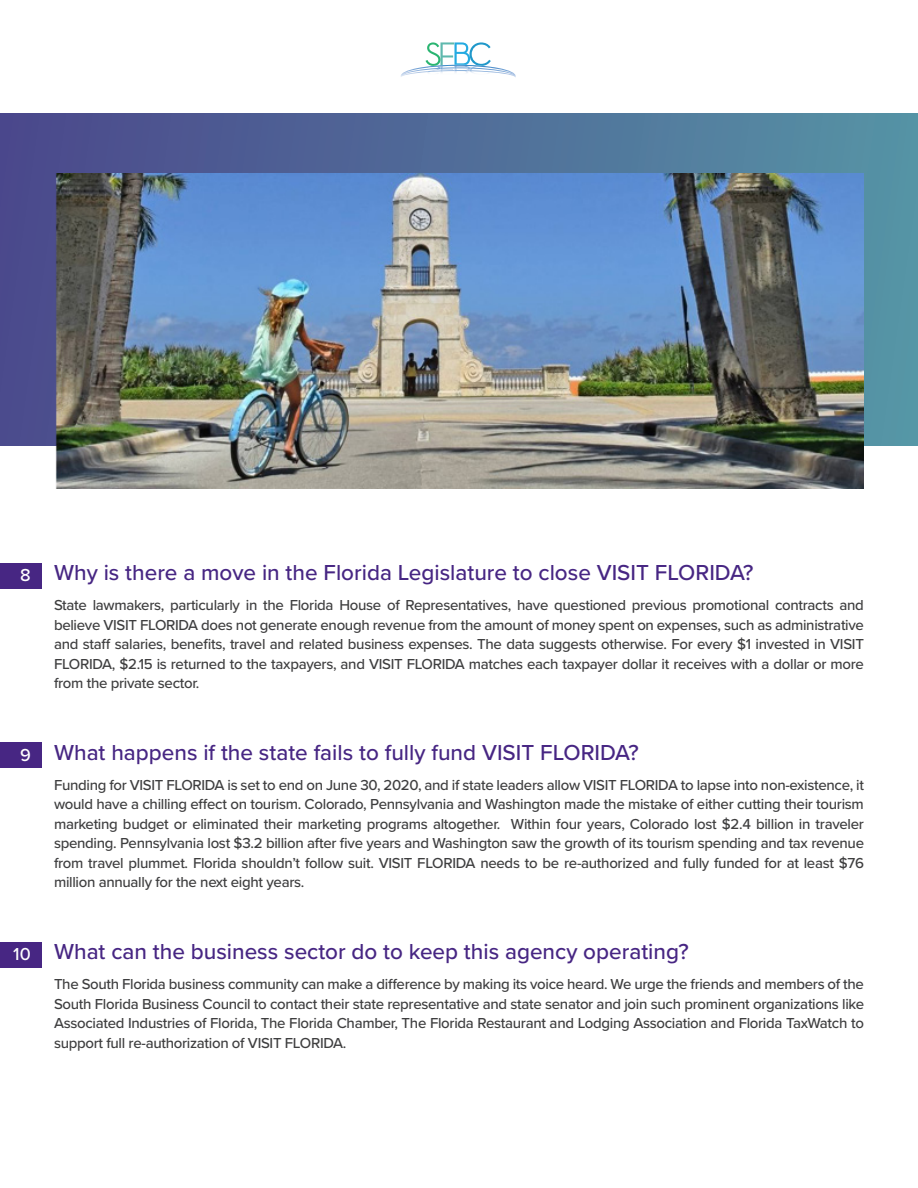
<style>
.page{position:relative;width:918px;height:1188px;background:#fff}
.page>*{position:absolute;margin:0;border:0;box-sizing:border-box;transform-origin:0 0}
.t1{font:500 22.5px "Proxima Nova";color:#472683}
.t2{font:500 18px "Proxima Nova";color:#fff}
.t3{font:500 15px/19.5px "Proxima Nova";letter-spacing:-.02em;color:#3e3e3f;text-align:justify}
</style>
<div class="page">
<div style="left:0;top:113px;width:918px;height:333px;background:linear-gradient(to right,#4b488d,#5693a6)"></div>
<img style="left:401px;top:66px;width:115px;height:11px">
<svg style="left:426px;top:42px;width:65px;height:33px"></svg>
<img style="left:54px;top:174px;width:810px;height:315px">
<div style="left:0;top:563px;width:42px;height:25px;background:#472683"></div>
<div style="left:0;top:742px;width:42px;height:26px;background:#472683"></div>
<div style="left:0;top:942px;width:42px;height:26px;background:#472683"></div>
<p class="t2" style="left:20px;top:562px;width:12px">8</p>
<p class="t1" style="left:54px;top:556px;width:701px">Why is there a move in the Florida Legislature to close VISIT FLORIDA?</p>
<p class="t3" style="left:54px;top:595px;width:812px">State lawmakers, particularly in the Florida House of Representatives, have questioned previous promotional contracts and believe VISIT FLORIDA does not generate enough revenue from the amount of money spent on expenses, such as administrative and staff salaries, benefits, travel and related business expenses. The data suggests otherwise. For every $1 invested in VISIT FLORIDA, $2.15 is returned to the taxpayers, and VISIT FLORIDA matches each taxpayer dollar it receives with a dollar or more from the private sector.</p>
<p class="t2" style="left:20px;top:741px;width:12px">9</p>
<p class="t1" style="left:54px;top:736px;width:586px">What happens if the state fails to fully fund VISIT FLORIDA?</p>
<p class="t3" style="left:54px;top:774px;width:812px">Funding for VISIT FLORIDA is set to end on June 30, 2020, and if state leaders allow VISIT FLORIDA to lapse into non-existence, it would have a chilling effect on tourism. Colorado, Pennsylvania and Washington made the mistake of either cutting their tourism marketing budget or eliminated their marketing programs altogether. Within four years, Colorado lost $2.4 billion in traveler spending. Pennsylvania lost $3.2 billion after five years and Washington saw the growth of its tourism spending and tax revenue from travel plummet. Florida shouldn’t follow suit. VISIT FLORIDA needs to be re-authorized and fully funded for at least $76 million annually for the next eight years.</p>
<p class="t2" style="left:13px;top:941px;width:19px">10</p>
<p class="t1" style="left:54px;top:935px;width:636px">What can the business sector do to keep this agency operating?</p>
<p class="t3" style="left:54px;top:974px;width:812px">The South Florida business community can make a difference by making its voice heard. We urge the friends and members of the South Florida Business Council to contact their state representative and state senator and join such prominent organizations like Associated Industries of Florida, The Florida Chamber, The Florida Restaurant and Lodging Association and Florida TaxWatch to support full re-authorization of VISIT FLORIDA.</p>
</div>
